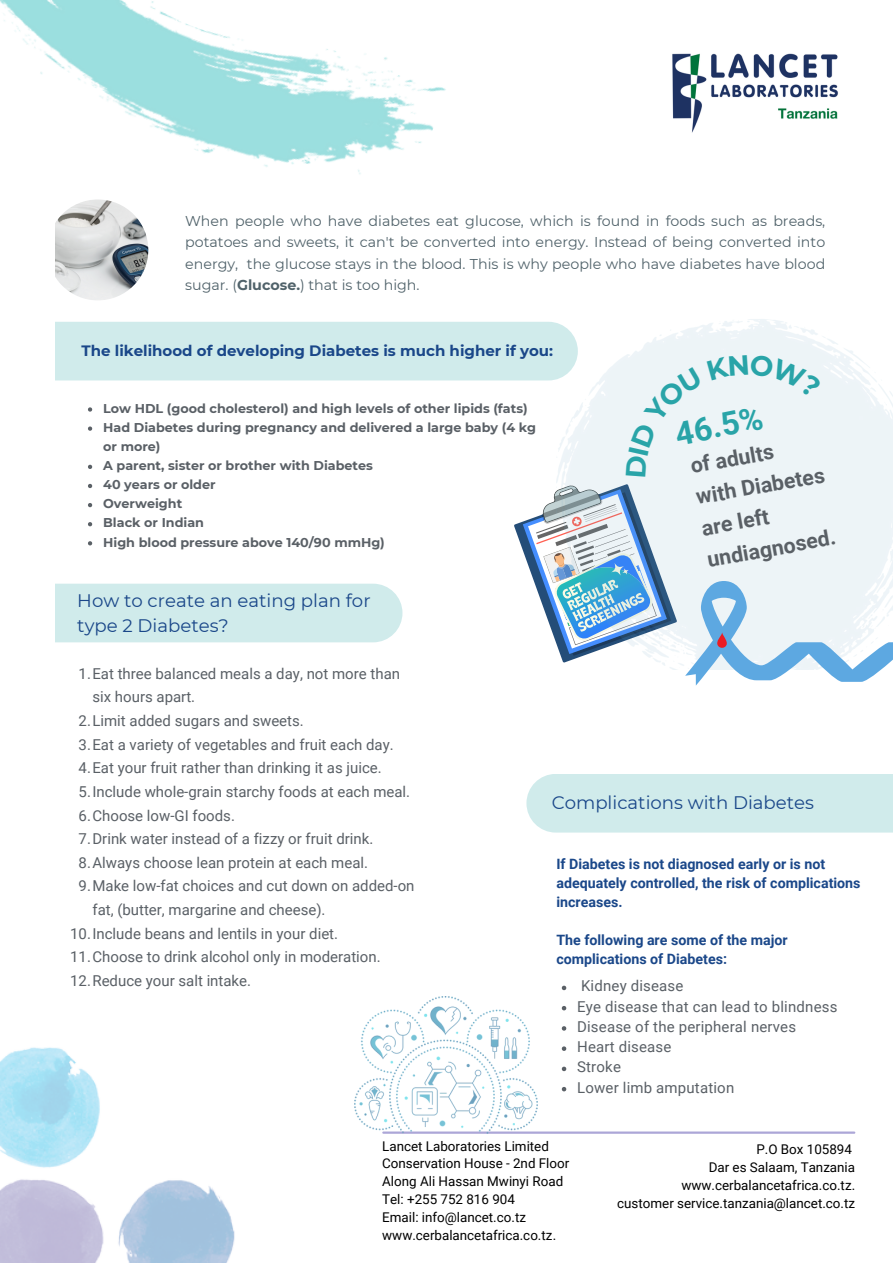
<style>
.page{position:relative;width:893px;height:1264px;background:#fff}
.page>*{position:absolute;margin:0;border:0;box-sizing:border-box;transform-origin:0 0}
.t1{font:700 32.1px "Roboto";color:#29a4a8}
.t2{font:700 21.3px "Roboto";color:#5a6066}
.t3{font:18.15px "Montserrat";color:#1a4789}
.t4{font:15px/23.5px "Roboto";color:#5a6066}
.t5{font:700 15px "Montserrat";color:#1a4789}
.t6{font:14.25px/21.3px "Montserrat";color:#50626a;text-align:justify}
.t7{font:700 14.25px/19px "Roboto";color:#1a4789}
.t8{font:13.35px "Roboto";color:#000}
.t9{font:700 12.75px/19px "Montserrat";color:#5a6066}
.s1{font-weight:700}
</style>
<div class="page">
<hr style="left:383px;top:1131px;width:471px;height:2px;background:#aca6d7">
<img style="left:0;top:0;width:446px;height:227px">
<img style="left:0;top:1047px;width:235px;height:215px">
<div style="left:55px;top:583px;width:347px;height:59px;background:#d0ebeb"></div>
<div style="left:526px;top:774px;width:366px;height:58px;background:#d0ebeb"></div>
<div style="left:55px;top:322px;width:501px;height:58px;background:#d0ebeb"></div>
<svg style="left:88px;top:407px;width:4px;height:4px"></svg>
<svg style="left:88px;top:426px;width:4px;height:5px"></svg>
<svg style="left:88px;top:465px;width:4px;height:4px"></svg>
<svg style="left:88px;top:484px;width:4px;height:4px"></svg>
<svg style="left:88px;top:503px;width:4px;height:4px"></svg>
<svg style="left:88px;top:522px;width:4px;height:4px"></svg>
<svg style="left:88px;top:541px;width:4px;height:4px"></svg>
<img style="left:47px;top:199px;width:101px;height:101px;border-radius:50%">
<svg style="left:514px;top:491px;width:42px;height:152px"></svg>
<img style="left:354px;top:996px;width:184px;height:137px">
<svg style="left:561px;top:985px;width:5px;height:5px"></svg>
<svg style="left:561px;top:1006px;width:5px;height:4px"></svg>
<svg style="left:561px;top:1026px;width:5px;height:4px"></svg>
<svg style="left:561px;top:1046px;width:5px;height:4px"></svg>
<svg style="left:561px;top:1066px;width:5px;height:5px"></svg>
<svg style="left:561px;top:1087px;width:5px;height:4px"></svg>
<img style="left:556px;top:319px;width:336px;height:350px">
<svg style="left:685px;top:581px;width:207px;height:104px"></svg>
<div style="left:0;top:89px;width:55px;height:935px;background:#fff"></div>
<img style="left:672px;top:53px;width:166px;height:80px">
<div style="left:625px;top:354px;width:196px;height:123px;background:#edf4f7"></div>
<p class="t6" style="left:185px;top:210px;width:641px">When people who have diabetes eat glucose, which is found in foods such as breads, potatoes and sweets, it can't be converted into energy. Instead of being converted into energy, the glucose stays in the blood. This is why people who have diabetes have blood sugar. (<span class="s1">Glucose.</span>) that is too high.</p>
<p class="t5" style="left:82px;top:341px;width:473px">The likelihood of developing Diabetes is much higher if you:</p>
<p class="t9" style="left:103px;top:398px;width:426px">Low HDL (good cholesterol) and high levels of other lipids (fats)</p>
<p class="t9" style="left:103px;top:418px;width:434px">Had Diabetes during pregnancy and delivered a large baby (4 kg or more)</p>
<p class="t9" style="left:103px;top:456px;width:271px">A parent, sister or brother with Diabetes</p>
<p class="t9" style="left:103px;top:475px;width:114px">40 years or older</p>
<p class="t9" style="left:103px;top:494px;width:80px">Overweight</p>
<p class="t9" style="left:103px;top:513px;width:102px">Black or Indian</p>
<p class="t9" style="left:103px;top:532px;width:283px">High blood pressure above 140/90 mmHg)</p>
<p class="t3" style="left:77px;top:590px;width:295px">How to create an eating plan for</p>
<p class="t3" style="left:77px;top:614px;width:153px">type 2 Diabetes?</p>
<p class="t1" style="left:672px;top:416px;width:90px;rotate:-11deg">46.5%</p>
<p class="t2" style="left:688px;top:453px;width:86px;rotate:-10deg">of adults</p>
<p class="t2" style="left:694px;top:485px;width:132px;rotate:-10deg">with Diabetes</p>
<p class="t2" style="left:699px;top:516px;width:70px;rotate:-10deg">are left</p>
<p class="t2" style="left:705px;top:547px;width:132px;rotate:-10deg">undiagnosed.</p>
<p class="t4" style="left:92px;top:662px;width:309px;text-indent:-14px">1.Eat three balanced meals a day, not more than six hours apart.</p>
<p class="t4" style="left:79px;top:709px;width:227px">2.Limit added sugars and sweets.</p>
<p class="t4" style="left:79px;top:732px;width:317px">3.Eat a variety of vegetables and fruit each day.</p>
<p class="t4" style="left:79px;top:756px;width:304px">4.Eat your fruit rather than drinking it as juice.</p>
<p class="t4" style="left:79px;top:780px;width:333px">5.Include whole-grain starchy foods at each meal.</p>
<p class="t4" style="left:79px;top:803px;width:158px">6.Choose low-GI foods.</p>
<p class="t4" style="left:79px;top:827px;width:296px">7.Drink water instead of a fizzy or fruit drink.</p>
<p class="t4" style="left:79px;top:850px;width:291px">8.Always choose lean protein at each meal.</p>
<p class="t4" style="left:92px;top:874px;width:323px;text-indent:-14px">9.Make low-fat choices and cut down on added-on fat, (butter, margarine and cheese).</p>
<p class="t4" style="left:70px;top:921px;width:269px">10.Include beans and lentils in your diet.</p>
<p class="t4" style="left:70px;top:945px;width:312px">11.Choose to drink alcohol only in moderation.</p>
<p class="t4" style="left:70px;top:968px;width:182px">12.Reduce your salt intake.</p>
<p class="t3" style="left:551px;top:791px;width:264px">Complications with Diabetes</p>
<p class="t7" style="left:556px;top:854px;width:306px">If Diabetes is not diagnosed early or is not adequately controlled, the risk of complications increases.</p>
<p class="t7" style="left:556px;top:930px;width:233px">The following are some of the major complications of Diabetes:</p>
<p class="t4" style="left:581px;top:974px;width:104px">Kidney disease</p>
<p class="t4" style="left:577px;top:994px;width:262px">Eye disease that can lead to blindness</p>
<p class="t4" style="left:577px;top:1014px;width:220px">Disease of the peripheral nerves</p>
<p class="t4" style="left:577px;top:1035px;width:96px">Heart disease</p>
<p class="t4" style="left:577px;top:1055px;width:45px">Stroke</p>
<p class="t4" style="left:577px;top:1075px;width:159px">Lower limb amputation</p>
<p class="t8" style="left:382px;top:1138px;width:168px">Lancet Laboratories Limited</p>
<p class="t8" style="left:382px;top:1156px;width:189px">Conservation House - 2nd Floor</p>
<p class="t8" style="left:382px;top:1173px;width:182px">Along Ali Hassan Mwinyi Road</p>
<p class="t8" style="left:382px;top:1191px;width:134px">Tel: +255 752 816 904</p>
<p class="t8" style="left:382px;top:1209px;width:145px">Email: info@lancet.co.tz</p>
<p class="t8" style="left:382px;top:1227px;width:175px">www.cerbalancetafrica.co.tz.</p>
<p class="t8" style="left:756px;top:1141px;width:97px">P.O Box 105894</p>
<p class="t8" style="left:708px;top:1159px;width:148px">Dar es Salaam, Tanzania</p>
<p class="t8" style="left:681px;top:1177px;width:175px">www.cerbalancetafrica.co.tz.</p>
<p class="t8" style="left:617px;top:1195px;width:239px">customer service.tanzania@lancet.co.tz</p>
</div>
